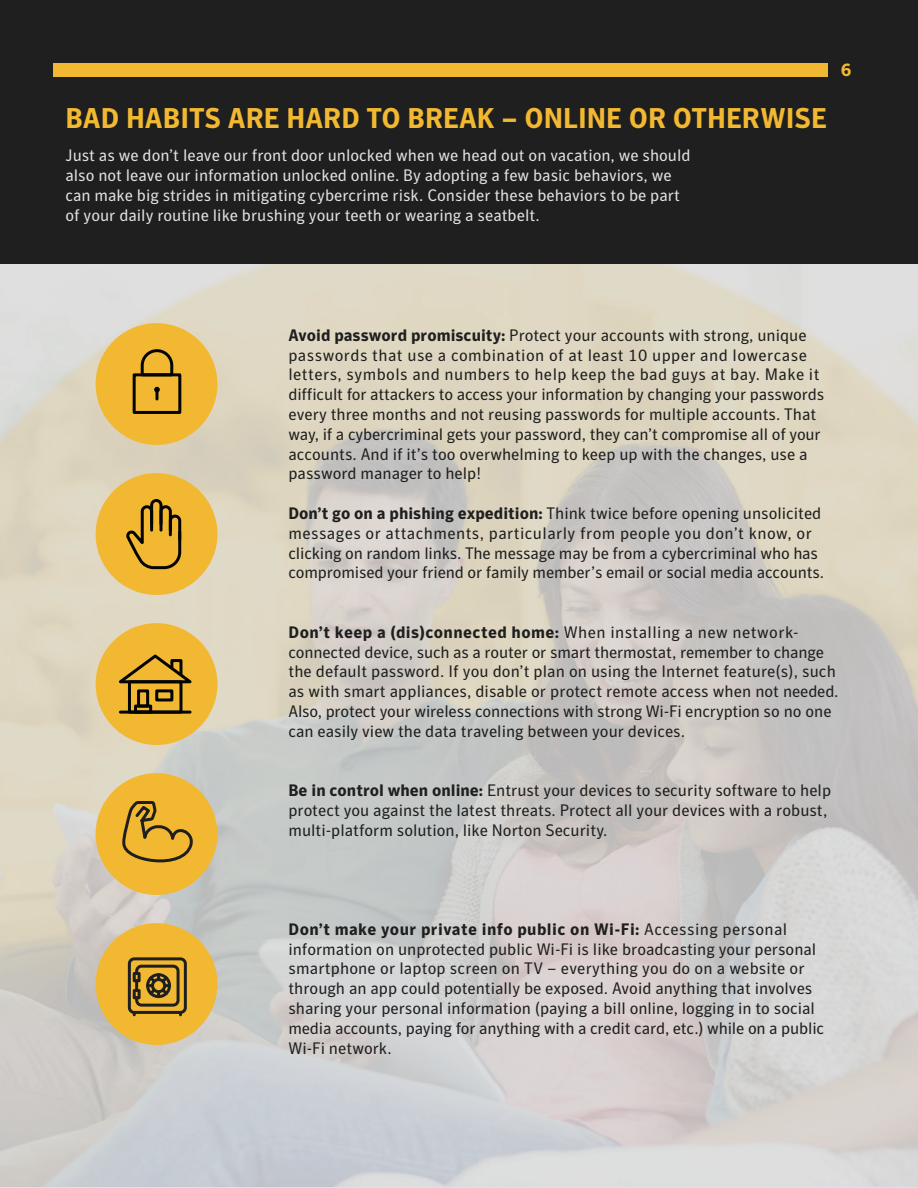
<style>
.page{position:relative;width:918px;height:1188px;background:#fff}
.page>*{position:absolute;margin:0;border:0;box-sizing:border-box;transform-origin:0 0}
.t1{font:700 28.35px "Symantec Sans";color:#f2b832}
.t2{font:700 18px "Symantec Sans";color:#f2b832}
.t3{font:16.5px/19.8px "Symantec Sans";color:#1e1f1e}
.t4{font:16.5px/19.8px "Symantec Sans";color:#e0e1e0}
.s1{font-weight:700}
</style>
<div class="page">
<img style="left:0;top:263px;width:918px;height:924px">
<div style="left:96px;top:923px;width:121px;height:122px;background:#f2b832;border-radius:50%"></div>
<div style="left:96px;top:773px;width:121px;height:122px;background:#f2b832;border-radius:50%"></div>
<div style="left:96px;top:623px;width:121px;height:122px;background:#f2b832;border-radius:50%"></div>
<div style="left:96px;top:473px;width:121px;height:122px;background:#f2b832;border-radius:50%"></div>
<div style="left:96px;top:323px;width:121px;height:122px;background:#f2b832;border-radius:50%"></div>
<hr style="left:120px;top:711px;width:70px;height:3px;background:#040503">
<div style="left:128px;top:680px;width:54px;height:34px;border:3px solid #040503"></div>
<svg style="left:119px;top:654px;width:73px;height:31px"></svg>
<div style="left:137px;top:689px;width:12px;height:19px;border:3px solid #040503"></div>
<div style="left:155px;top:689px;width:18px;height:12px;border:3px solid #040503"></div>
<div style="left:134px;top:705px;width:18px;height:9px;border:3px solid #040503"></div>
<div style="left:128px;top:957px;width:59px;height:57px;border:3px solid #1e1f1e;border-radius:5px"></div>
<div style="left:135px;top:965px;width:45px;height:42px;border:3px solid #1e1f1e;border-radius:5px"></div>
<svg style="left:135px;top:982px;width:3px;height:7px"></svg>
<div style="left:133px;top:972px;width:8px;height:10px;border:3px solid #1e1f1e"></div>
<div style="left:133px;top:989px;width:8px;height:10px;border:3px solid #1e1f1e"></div>
<div style="left:146px;top:973px;width:25px;height:25px;border:3px solid #1e1f1e;border-radius:50%"></div>
<svg style="left:147px;top:974px;width:24px;height:24px"></svg>
<svg style="left:127px;top:499px;width:55px;height:71px"></svg>
<svg style="left:123px;top:801px;width:70px;height:62px"></svg>
<svg style="left:154px;top:387px;width:6px;height:12px"></svg>
<div style="left:133px;top:373px;width:48px;height:41px;border:3px solid #040503"></div>
<svg style="left:139px;top:349px;width:36px;height:28px"></svg>
<div style="left:0;top:0;width:918px;height:263px;background:#1e1f1e"></div>
<div style="left:53px;top:63px;width:775px;height:13px;background:#f2b832"></div>
<h1 class="t1" style="left:65px;top:101px;width:763px">BAD HABITS ARE HARD TO BREAK – ONLINE OR OTHERWISE</h1>
<p class="t4" style="left:65px;top:146px;width:627px">Just as we don’t leave our front door unlocked when we head out on vacation, we should also not leave our information unlocked online. By adopting a few basic behaviors, we can make big strides in mitigating cybercrime risk. Consider these behaviors to be part of your daily routine like brushing your teeth or wearing a seatbelt.</p>
<p class="t2" style="left:841px;top:59px;width:12px">6</p>
<p class="t3" style="left:288px;top:325px;width:537px"><span class="s1">Avoid password promiscuity:</span> Protect your accounts with strong, unique passwords that use a combination of at least 10 upper and lowercase letters, symbols and numbers to help keep the bad guys at bay. Make it difficult for attackers to access your information by changing your passwords every three months and not reusing passwords for multiple accounts. That way, if a cybercriminal gets your password, they can’t compromise all of your accounts. And if it’s too overwhelming to keep up with the changes, use a password manager to help!</p>
<p class="t3" style="left:288px;top:503px;width:537px"><span class="s1">Don’t go on a phishing expedition:</span> Think twice before opening unsolicited messages or attachments, particularly from people you don’t know, or clicking on random links. The message may be from a cybercriminal who has compromised your friend or family member’s email or social media accounts.</p>
<p class="t3" style="left:288px;top:622px;width:552px"><span class="s1">Don’t keep a (dis)connected home:</span> When installing a new network&shy;connected device, such as a router or smart thermostat, remember to change the default password. If you don’t plan on using the Internet feature(s), such as with smart appliances, disable or protect remote access when not needed.<br>Also, protect your wireless connections with strong Wi-Fi encryption so no one can easily view the data traveling between your devices.</p>
<p class="t3" style="left:288px;top:780px;width:544px"><span class="s1">Be in control when online:</span> Entrust your devices to security software to help protect you against the latest threats. Protect all your devices with a robust, multi-platform solution, like Norton Security.</p>
<p class="t3" style="left:288px;top:919px;width:537px"><span class="s1">Don’t make your private info public on Wi-Fi:</span> Accessing personal information on unprotected public Wi-Fi is like broadcasting your personal smartphone or laptop screen on TV – everything you do on a website or through an app could potentially be exposed. Avoid anything that involves sharing your personal information (paying a bill online, logging in to social media accounts, paying for anything with a credit card, etc.) while on a public Wi-Fi network.</p>
</div>
